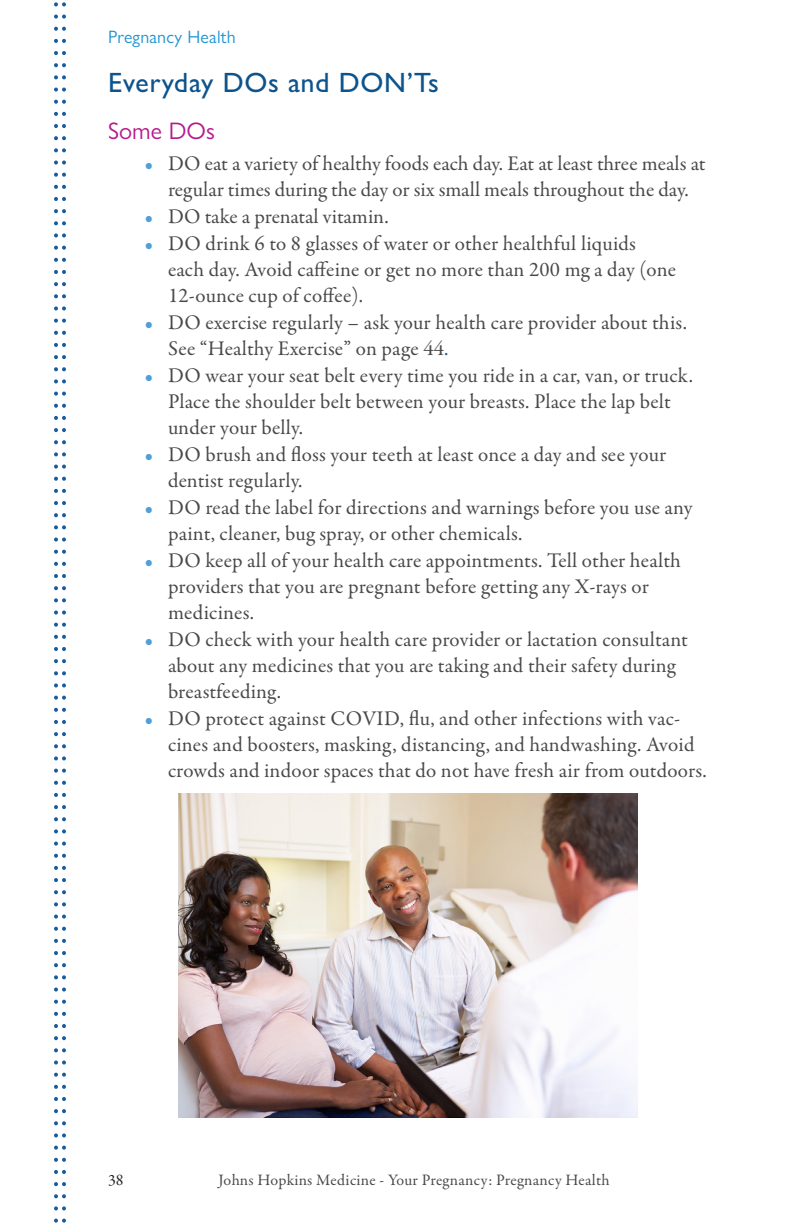
<style>
.page{position:relative;width:792px;height:1224px;background:#fff}
.page>*{position:absolute;margin:0;border:0;box-sizing:border-box;transform-origin:0 0}
.Headlines{font:500 28px "Gill Sans Nova";letter-spacing:.025em;color:#0d538c}
.Subheads{font:24px "Gill Sans Nova";color:#b61a8b}
.t1{font:21px/26px "Garamond Premr Pro";letter-spacing:.01em;color:#494948}
.t2{font:18px "Gill Sans Nova";letter-spacing:.01em;color:#2094d2}
.t3{font:16px "Garamond Premr Pro";letter-spacing:.015em;color:#494948}
.t4{font:16px "Garamond Premr Pro";color:#262223}
.s1{font-style:italic;color:#4fa0d8}
.s2{color:#175d9e}
</style>
<div class="page">
<svg style="left:54px;top:2px;width:12px;height:1221px"></svg>
<img style="left:178px;top:793px;width:460px;height:324px">
<p class="t2" style="left:108px;top:26px;width:129px">Pregnancy Health</p>
<p class="Headlines" style="left:108px;top:66px;width:332px">Everyday DOs and DON’Ts</p>
<p class="Subheads" style="left:108px;top:116px;width:108px">Some DOs</p>
<p class="t1" style="left:144px;top:151px;width:563px;text-align:center"><span class="s1">•</span> DO eat a variety of healthy foods each day. Eat at least three meals at regular times during the day or six small meals throughout the day.</p>
<p class="t1" style="left:144px;top:204px;width:246px"><span class="s1">•</span> DO take a prenatal vitamin.</p>
<p class="t1" style="left:168px;top:231px;width:510px;text-indent:-24px"><span class="s1">•</span> DO drink 6 to 8 glasses of water or other healthful liquids each day. Avoid caffeine or get no more than 200 mg a day (one<br>12-ounce cup of coffee).</p>
<p class="t1" style="left:168px;top:310px;width:520px;text-indent:-24px"><span class="s1">•</span> DO exercise regularly – ask your health care provider about this.<br>See “Healthy Exercise” on page 44<span class="s2">.</span></p>
<p class="t1" style="left:168px;top:363px;width:527px;text-indent:-24px"><span class="s1">•</span> DO wear your seat belt every time you ride in a car, van, or truck.<br>Place the shoulder belt between your breasts. Place the lap belt under your belly.</p>
<p class="t1" style="left:168px;top:442px;width:500px;text-indent:-24px"><span class="s1">•</span> DO brush and floss your teeth at least once a day and see your dentist regularly.</p>
<p class="t1" style="left:168px;top:495px;width:526px;text-indent:-24px"><span class="s1">•</span> DO read the label for directions and warnings before you use any paint, cleaner, bug spray, or other chemicals.</p>
<p class="t1" style="left:168px;top:548px;width:514px;text-indent:-24px"><span class="s1">•</span> DO keep all of your health care appointments. Tell other health providers that you are pregnant before getting any X-rays or medicines.</p>
<p class="t1" style="left:168px;top:627px;width:522px;text-indent:-24px"><span class="s1">•</span> DO check with your health care provider or lactation consultant about any medicines that you are taking and their safety during breastfeeding.</p>
<p class="t1" style="left:168px;top:706px;width:540px;text-indent:-24px"><span class="s1">•</span> DO protect against COVID, flu, and other infections with vac&shy;cines and boosters, masking, distancing, and handwashing. Avoid crowds and indoor spaces that do not have fresh air from outdoors.</p>
<p class="t4" style="left:108px;top:1170px;width:17px">38</p>
<p class="t3" style="left:218px;top:1170px;width:393px">Johns Hopkins Medicine - Your Pregnancy: Pregnancy Health</p>
</div>
